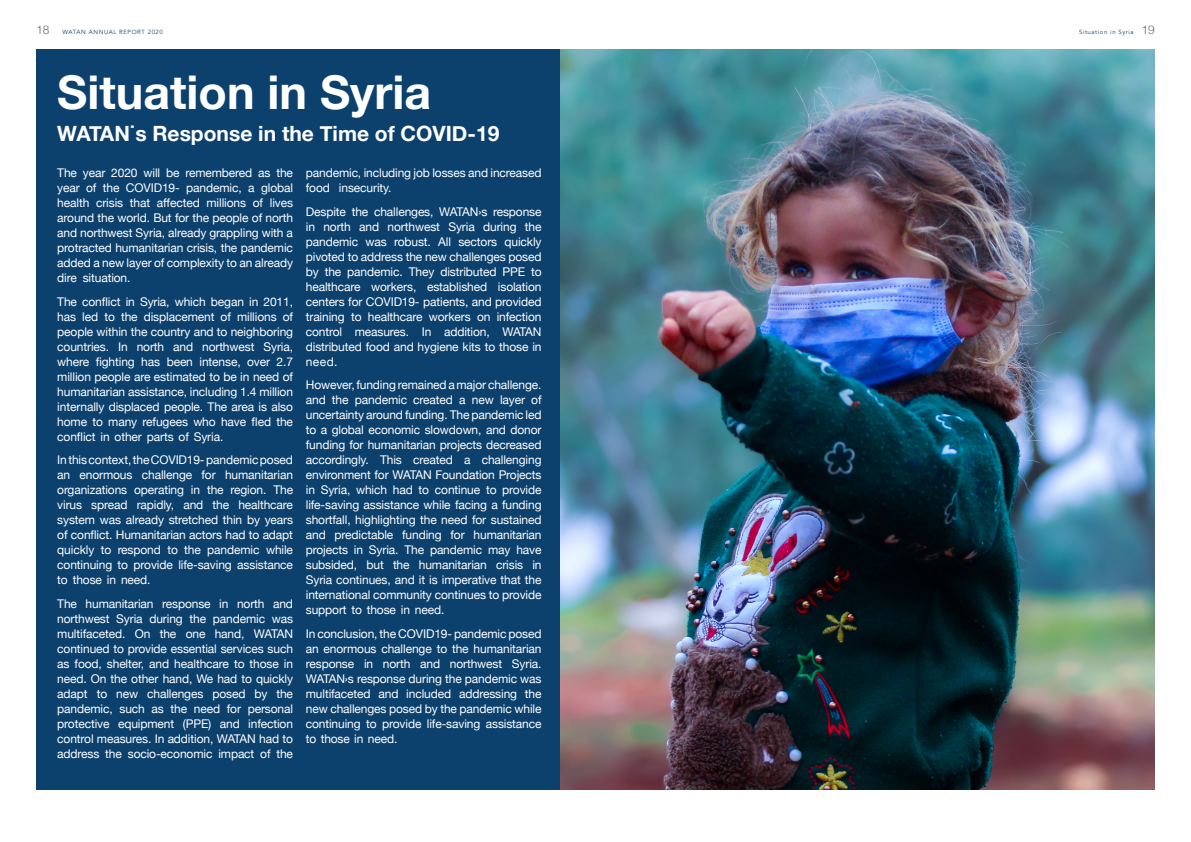
<style>
.page{position:relative;width:1191px;height:842px;background:#fff}
.page>*{position:absolute;margin:0;border:0;box-sizing:border-box;transform-origin:0 0}
.t1{font:700 46.5px "Helvetica Neue";color:#fff}
.t2{font:700 21px "Helvetica Neue";color:#fff}
.t3{font:12px/15px "Helvetica Neue";letter-spacing:-.01em;color:#fff;text-align:justify}
.t4{font:300 12px "Helvetica";color:#6c6d70}
.t5{font:6px "Avenir";letter-spacing:.1em;color:#0c416e}
.s1{font-family:"Helvetica";font-weight:300;font-size:12px;color:#6c6d70}
</style>
<div class="page">
<img style="left:559px;top:50px;width:596px;height:740px">
<div style="left:36px;top:50px;width:523px;height:740px;background:#0c416e"></div>
<p class="t5" style="left:36px;top:28px;width:128px"><span class="s1">18</span> WATAN ANNUAL REPORT 2020</p>
<p class="t4" style="left:1141px;top:20px;width:15px">19</p>
<p class="t5" style="left:1079px;top:28px;width:56px">Situation in Syria</p>
<p class="t1" style="left:57px;top:56px;width:375px">Situation in Syria</p>
<p class="t2" style="left:57px;top:117px;width:444px">WATAN˙s Response in the Time of COVID-19</p>
<p class="t3" style="left:57px;top:166px;width:237px">The year 2020 will be remembered as the year of the COVID19- pandemic, a global health crisis that affected millions of lives around the world. But for the people of north and northwest Syria, already grappling with a protracted humanitarian crisis, the pandemic added a new layer of complexity to an already dire situation.</p>
<p class="t3" style="left:57px;top:295px;width:237px">The conflict in Syria, which began in 2011, has led to the displacement of millions of people within the country and to neighboring countries. In north and northwest Syria, where fighting has been intense, over 2.7 million people are estimated to be in need of humanitarian assistance, including 1.4 million internally displaced people. The area is also home to many refugees who have fled the conflict in other parts of Syria.</p>
<p class="t3" style="left:57px;top:453px;width:237px">In this context, the COVID19- pandemic posed an enormous challenge for humanitarian organizations operating in the region. The virus spread rapidly, and the healthcare system was already stretched thin by years of conflict. Humanitarian actors had to adapt quickly to respond to the pandemic while continuing to provide life-saving assistance to those in need.</p>
<p class="t3" style="left:57px;top:597px;width:237px">The humanitarian response in north and northwest Syria during the pandemic was multifaceted. On the one hand, WATAN continued to provide essential services such as food, shelter, and healthcare to those in need. On the other hand, We had to quickly adapt to new challenges posed by the pandemic, such as the need for personal protective equipment (PPE) and infection control measures. In addition, WATAN had to address the socio-economic impact of the</p>
<p class="t3" style="left:306px;top:166px;width:237px">pandemic, including job losses and increased food insecurity.</p>
<p class="t3" style="left:306px;top:205px;width:237px">Despite the challenges, WATAN›s response in north and northwest Syria during the pandemic was robust. All sectors quickly pivoted to address the new challenges posed by the pandemic. They distributed PPE to healthcare workers, established isolation centers for COVID19- patients, and provided training to healthcare workers on infection control measures. In addition, WATAN distributed food and hygiene kits to those in need.</p>
<p class="t3" style="left:306px;top:378px;width:237px">However, funding remained a major challenge. and the pandemic created a new layer of uncertainty around funding. The pandemic led to a global economic slowdown, and donor funding for humanitarian projects decreased accordingly. This created a challenging environment for WATAN Foundation Projects in Syria, which had to continue to provide life-saving assistance while facing a funding shortfall, highlighting the need for sustained and predictable funding for humanitarian projects in Syria. The pandemic may have subsided, but the humanitarian crisis in Syria continues, and it is imperative that the international community continues to provide support to those in need.</p>
<p class="t3" style="left:306px;top:627px;width:237px">In conclusion, the COVID19- pandemic posed an enormous challenge to the humanitarian response in north and northwest Syria.<br>WATAN›s response during the pandemic was multifaceted and included addressing the new challenges posed by the pandemic while continuing to provide life-saving assistance to those in need.</p>
</div>
